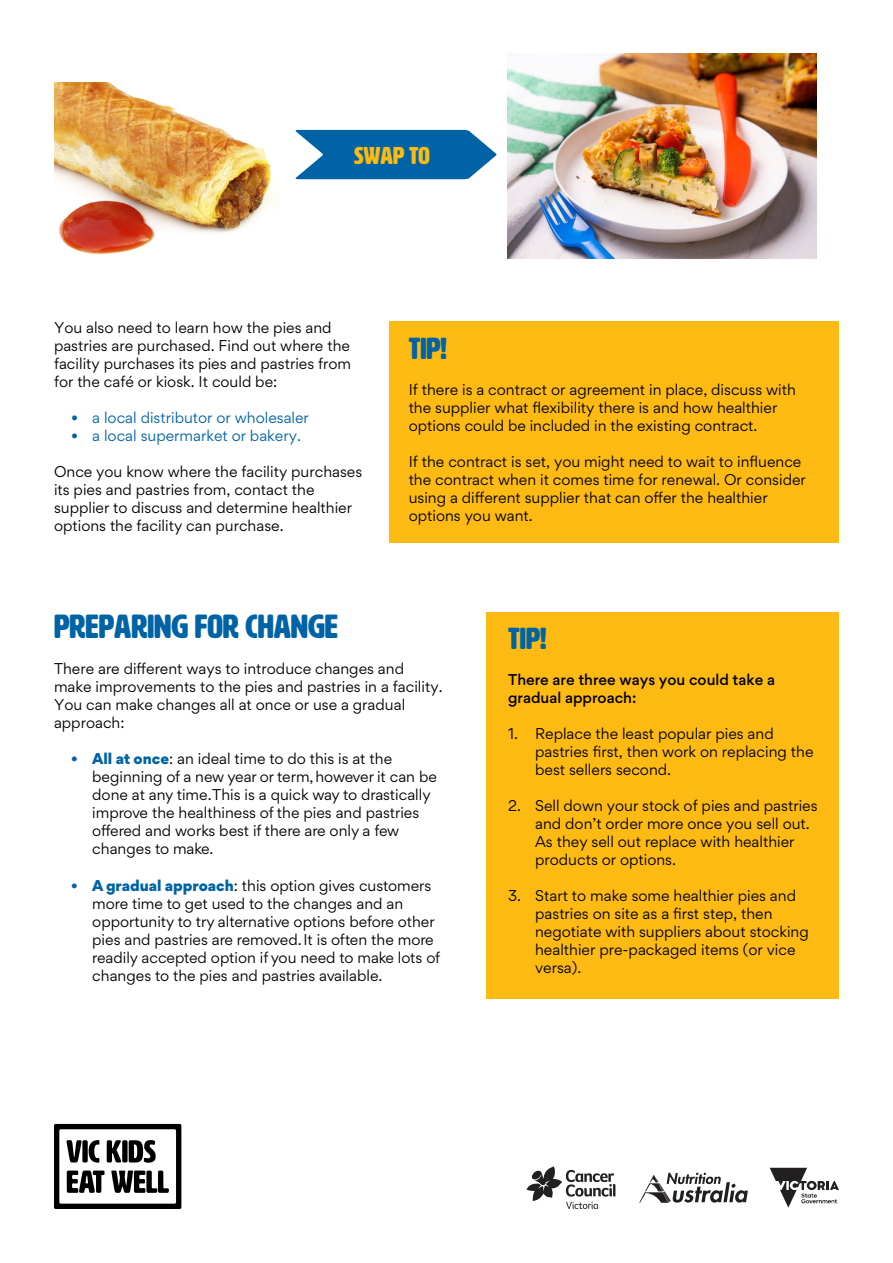
<style>
.page{position:relative;width:893px;height:1263px;background:#fff}
.page>*{position:absolute;margin:0;border:0;box-sizing:border-box;transform-origin:0 0}
.t1{font:33px "HWT Artz";color:#0063a5}
.t2{font:30px "HWT Artz";color:#0063a5}
.t3{font:24px "HWT Artz";color:#fdba12}
.t4{font:15px/18px "Gordita";color:#000}
.t5{font:15px "Gordita";color:#0063a5}
.t6{font:500 15px/18px "Gordita";color:#000}
.s1{font-weight:900;color:#0063a5}
</style>
<div class="page">
<svg style="left:54px;top:1124px;width:127px;height:85px"></svg>
<svg style="left:526px;top:1166px;width:89px;height:43px"></svg>
<svg style="left:639px;top:1173px;width:109px;height:30px"></svg>
<svg style="left:770px;top:1168px;width:69px;height:40px"></svg>
<img style="left:54px;top:82px;width:218px;height:173px">
<div style="left:389px;top:321px;width:450px;height:221px;background:#fdba12"></div>
<div style="left:486px;top:612px;width:353px;height:386px;background:#fdba12"></div>
<img style="left:507px;top:53px;width:309px;height:206px">
<svg style="left:295px;top:130px;width:202px;height:49px"></svg>
<div style="left:349px;top:144px;width:86px;height:21px;background:#0063a5"></div>
<h3 class="t3" style="left:354px;top:143px;width:77px">SWAP TO</h3>
<p class="t4" style="left:54px;top:319px;width:299px">You also need to learn how the pies and pastries are purchased. Find out where the facility purchases its pies and pastries from for the café or kiosk. It could be:</p>
<p class="t5" style="left:71px;top:408px;width:239px">• a local distributor or wholesaler</p>
<p class="t5" style="left:71px;top:426px;width:231px">• a local supermarket or bakery.</p>
<p class="t4" style="left:54px;top:463px;width:310px">Once you know where the facility purchases its pies and pastries from, contact the supplier to discuss and determine healthier options the facility can purchase.</p>
<h2 class="t2" style="left:409px;top:333px;width:40px">TIP!</h2>
<p class="t4" style="left:409px;top:380px;width:389px">If there is a contract or agreement in place, discuss with the supplier what flexibility there is and how healthier options could be included in the existing contract.</p>
<p class="t4" style="left:409px;top:452px;width:399px">If the contract is set, you might need to wait to influence the contract when it comes time for renewal. Or consider using a different supplier that can offer the healthier options you want.</p>
<h1 class="t1" style="left:54px;top:609px;width:286px">PREPARING FOR CHANGE</h1>
<p class="t4" style="left:54px;top:660px;width:390px">There are different ways to introduce changes and make improvements to the pies and pastries in a facility.<br>You can make changes all at once or use a gradual approach:</p>
<p class="t4" style="left:92px;top:750px;width:346px;text-indent:-21px"><span class="s1">• All at once</span>: an ideal time to do this is at the beginning of a new year or term, however it can be done at any time.This is a quick way to drastically improve the healthiness of the pies and pastries offered and works best if there are only a few changes to make.</p>
<p class="t4" style="left:92px;top:876px;width:349px;text-indent:-21px"><span class="s1">• A gradual approach</span>: this option gives customers more time to get used to the changes and an opportunity to try alternative options before other pies and pastries are removed. It is often the more readily accepted option if you need to make lots of changes to the pies and pastries available.</p>
<h2 class="t2" style="left:508px;top:623px;width:40px">TIP!</h2>
<p class="t6" style="left:508px;top:671px;width:268px">There are three ways you could take a gradual approach:</p>
<p class="t4" style="left:535px;top:725px;width:280px;text-indent:-27px">1. Replace the least popular pies and pastries first, then work on replacing the best sellers second.</p>
<p class="t4" style="left:535px;top:797px;width:284px;text-indent:-27px">2. Sell down your stock of pies and pastries and don’t order more once you sell out.<br>As they sell out replace with healthier products or options.</p>
<p class="t4" style="left:535px;top:887px;width:275px;text-indent:-27px">3. Start to make some healthier pies and pastries on site as a first step, then negotiate with suppliers about stocking healthier pre-packaged items (or vice versa).</p>
</div>
